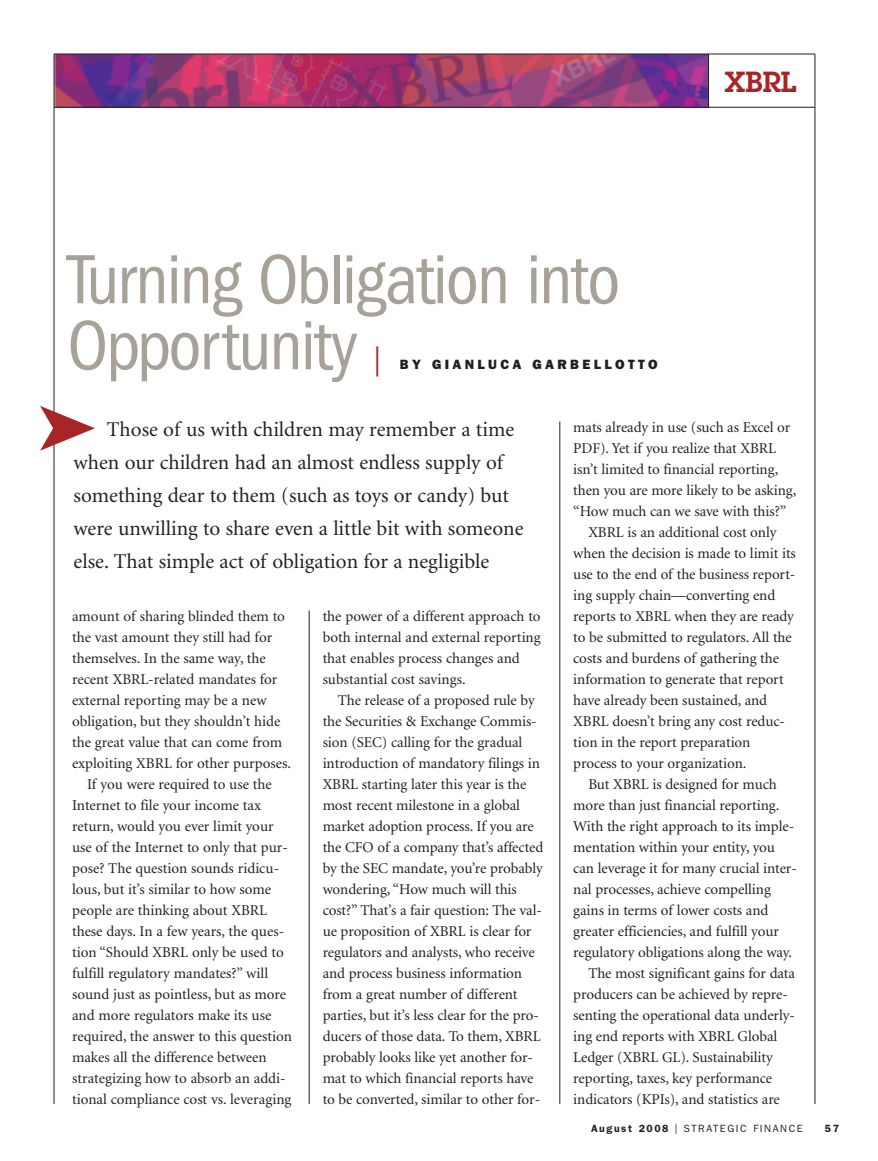
<style>
.page{position:relative;width:878px;height:1161px;background:#fff}
.page>*{position:absolute;margin:0;border:0;box-sizing:border-box;transform-origin:0 0}
.t1{font:condensed 72px/66px "Franklin Gothic";letter-spacing:-.025em;color:#a8a199}
.t2{font:30px "Franklin Gothic";color:#a72427}
.t3{font:600 28.5px "Lubalin Graph";color:#a72427}
.t4{font:21px/33px "Minion";color:#231f20}
.t5{font:15px/21px "Minion";letter-spacing:-.005em;color:#231f20}
.t6{font:800 13.5px "Franklin Gothic";letter-spacing:.25em;color:#231f20}
.t7{font:10.5px "Franklin Gothic";letter-spacing:.15em;color:#231f20}
.t8{font:600 10.5px "Franklin Gothic";color:#231f20}
.s1{font-weight:600}
.s2{font-size:15px}
</style>
<div class="page">
<img style="left:55px;top:55px;width:653px;height:52px">
<hr style="left:309px;top:610px;width:1px;height:494px;background:#231f20">
<hr style="left:54px;top:107px;width:760px;height:1px;background:#231f20">
<hr style="left:708px;top:54px;width:1px;height:53px;background:#231f20">
<hr style="left:54px;top:54px;width:1px;height:1050px;background:#231f20">
<hr style="left:54px;top:54px;width:760px;height:1px;background:#231f20">
<svg style="left:40px;top:406px;width:55px;height:45px"></svg>
<hr style="left:814px;top:54px;width:1px;height:1050px;background:#231f20">
<hr style="left:559px;top:422px;width:1px;height:682px;background:#231f20">
<h1 class="t1" style="left:68px;top:252px;width:554px">Turning Obligation into<br>Opportunity</h1>
<h2 class="t2" style="left:373px;top:349px;width:9px">|</h2>
<p class="t6" style="left:399px;top:360px;width:259px">BY GIANLUCA GARBELLOTTO</p>
<h3 class="t3" style="left:724px;top:66px;width:74px">XBRL</h3>
<p class="t4" style="left:74px;top:415px;width:451px;text-indent:33px">Those of us with children may remember a time when our children had an almost endless supply of something dear to them (such as toys or candy) but were unwilling to share even a little bit with someone else. That simple act of obligation for a negligible</p>
<p class="t5" style="left:72px;top:607px;width:214px">amount of sharing blinded them to</p>
<p class="t5" style="left:72px;top:628px;width:202px">the vast amount they still had for</p>
<p class="t5" style="left:72px;top:649px;width:195px">themselves. In the same way, the</p>
<p class="t5" style="left:72px;top:670px;width:207px">recent XBRL-related mandates for</p>
<p class="t5" style="left:72px;top:691px;width:196px">external reporting may be a new</p>
<p class="t5" style="left:72px;top:712px;width:210px">obligation, but they shouldn’t hide</p>
<p class="t5" style="left:72px;top:733px;width:212px">the great value that can come from</p>
<p class="t5" style="left:72px;top:754px;width:221px">exploiting XBRL for other purposes.</p>
<p class="t5" style="left:87px;top:775px;width:186px">If you were required to use the</p>
<p class="t5" style="left:72px;top:796px;width:190px">Internet to file your income tax</p>
<p class="t5" style="left:72px;top:817px;width:203px">return, would you ever limit your</p>
<p class="t5" style="left:72px;top:838px;width:217px">use of the Internet to only that pur-</p>
<p class="t5" style="left:72px;top:859px;width:209px">pose? The question sounds ridicu-</p>
<p class="t5" style="left:72px;top:880px;width:200px">lous, but it’s similar to how some</p>
<p class="t5" style="left:72px;top:901px;width:197px">people are thinking about XBRL</p>
<p class="t5" style="left:72px;top:922px;width:214px">these days. In a few years, the ques-</p>
<p class="t5" style="left:72px;top:943px;width:213px">tion “Should XBRL only be used to</p>
<p class="t5" style="left:72px;top:964px;width:197px">fulfill regulatory mandates?” will</p>
<p class="t5" style="left:72px;top:985px;width:216px">sound just as pointless, but as more</p>
<p class="t5" style="left:72px;top:1006px;width:201px">and more regulators make its use</p>
<p class="t5" style="left:72px;top:1027px;width:222px">required, the answer to this question</p>
<p class="t5" style="left:72px;top:1048px;width:196px">makes all the difference between</p>
<p class="t5" style="left:72px;top:1069px;width:215px">strategizing how to absorb an addi-</p>
<p class="t5" style="left:72px;top:1090px;width:221px">tional compliance cost vs. leveraging</p>
<p class="t5" style="left:323px;top:607px;width:219px">the power of a different approach to both internal and external reporting that enables process changes and substantial cost savings.</p>
<p class="t5" style="left:323px;top:691px;width:222px;text-indent:15px">The release of a proposed rule by the Securities &amp; Exchange Commis&shy;sion (SEC) calling for the gradual introduction of mandatory filings in XBRL starting later this year is the most recent milestone in a global market adoption process. If you are the CFO of a company that’s affected by the SEC mandate, you’re probably wondering, “How much will this cost?” That’s a fair question: The val&shy;ue proposition of XBRL is clear for regulators and analysts, who receive and process business information from a great number of different parties, but it’s less clear for the pro&shy;ducers of those data. To them, XBRL probably looks like yet another for&shy;mat to which financial reports have to be converted, similar to other for-</p>
<p class="t5" style="left:573px;top:418px;width:218px">mats already in use (such as Excel or</p>
<p class="t5" style="left:573px;top:439px;width:204px">PDF). Yet if you realize that XBRL</p>
<p class="t5" style="left:573px;top:460px;width:206px">isn’t limited to financial reporting,</p>
<p class="t5" style="left:573px;top:481px;width:225px">then you are more likely to be asking,</p>
<p class="t5" style="left:573px;top:502px;width:214px">“How much can we save with this?”</p>
<p class="t5" style="left:588px;top:523px;width:189px">XBRL is an additional cost only</p>
<p class="t5" style="left:573px;top:544px;width:224px">when the decision is made to limit its</p>
<p class="t5" style="left:573px;top:565px;width:223px">use to the end of the business report-</p>
<p class="t5" style="left:573px;top:586px;width:203px">ing supply chain—converting end</p>
<p class="t5" style="left:573px;top:607px;width:222px">reports to XBRL when they are ready</p>
<p class="t5" style="left:573px;top:628px;width:220px">to be submitted to regulators. All the</p>
<p class="t5" style="left:573px;top:649px;width:207px">costs and burdens of gathering the</p>
<p class="t5" style="left:573px;top:670px;width:212px">information to generate that report</p>
<p class="t5" style="left:573px;top:691px;width:195px">have already been sustained, and</p>
<p class="t5" style="left:573px;top:712px;width:213px">XBRL doesn’t bring any cost reduc-</p>
<p class="t5" style="left:573px;top:733px;width:179px">tion in the report preparation</p>
<p class="t5" style="left:573px;top:754px;width:175px">process to your organization.</p>
<p class="t5" style="left:588px;top:775px;width:190px">But XBRL is designed for much</p>
<p class="t5" style="left:573px;top:796px;width:207px">more than just financial reporting.</p>
<p class="t5" style="left:573px;top:817px;width:222px">With the right approach to its imple-</p>
<p class="t5" style="left:573px;top:838px;width:203px">mentation within your entity, you</p>
<p class="t5" style="left:573px;top:859px;width:225px">can leverage it for many crucial inter-</p>
<p class="t5" style="left:573px;top:880px;width:199px">nal processes, achieve compelling</p>
<p class="t5" style="left:573px;top:901px;width:197px">gains in terms of lower costs and</p>
<p class="t5" style="left:573px;top:922px;width:207px">greater efficiencies, and fulfill your</p>
<p class="t5" style="left:573px;top:943px;width:220px">regulatory obligations along the way.</p>
<p class="t5" style="left:588px;top:964px;width:208px">The most significant gains for data</p>
<p class="t5" style="left:573px;top:985px;width:216px">producers can be achieved by repre-</p>
<p class="t5" style="left:573px;top:1006px;width:223px">senting the operational data underly-</p>
<p class="t5" style="left:573px;top:1027px;width:205px">ing end reports with XBRL Global</p>
<p class="t5" style="left:573px;top:1048px;width:201px">Ledger (XBRL GL). Sustainability</p>
<p class="t5" style="left:573px;top:1069px;width:200px">reporting, taxes, key performance</p>
<p class="t5" style="left:573px;top:1090px;width:208px">indicators (KPIs), and statistics are</p>
<p class="t7" style="left:591px;top:1125px;width:213px"><span class="s1">August 2008</span> <span class="s2">I</span> STRATEGIC FINANCE</p>
<p class="t8" style="left:824px;top:1125px;width:16px">57</p>
</div>
